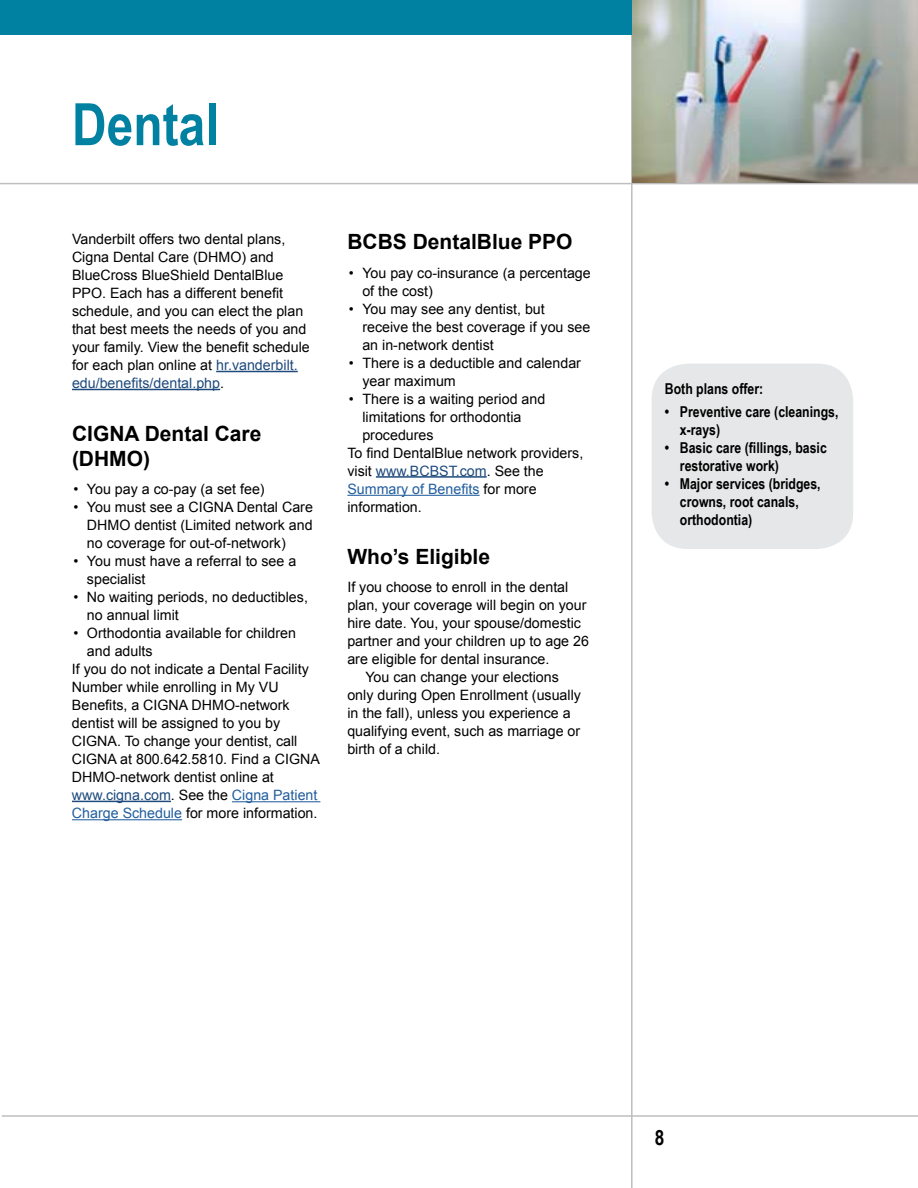
<style>
.page{position:relative;width:918px;height:1188px;background:#fff}
.page>*{position:absolute;margin:0;border:0;box-sizing:border-box;transform-origin:0 0}
.t1{font:700 58.5px "Arial Narrow";color:#0081a2}
.t2{font:700 21px/25.2px "Arial";color:#000}
.t3{font:700 21px "Arial Narrow";color:#000}
.t4{font:700 15px/18px "Arial Narrow";color:#000}
.t5{font:14.25px/18px "Arial";color:#000}
.t6{font:14.25px "Arial";color:#1e4a7d}
.t7{font:14.25px "Arial";color:#215e9e}
.s1{color:#1e4a7d}
.s2{color:#000}
.s3{color:#215e9e}
</style>
<div class="page">
<hr style="left:2px;top:1115px;width:916px;height:2px;background:#bcbec0">
<hr style="left:631px;top:0;width:2px;height:1188px;background:#bcbec0">
<hr style="left:0;top:183px;width:918px;height:1px;background:#bcbec0">
<div style="left:652px;top:364px;width:201px;height:185px;background:#e6e7e8;border-radius:36px"></div>
<hr style="left:216px;top:371px;width:82px;height:1px;background:#1e4a7d">
<hr style="left:72px;top:389px;width:148px;height:1px;background:#1e4a7d">
<hr style="left:72px;top:801px;width:99px;height:1px;background:#1e4a7d">
<hr style="left:232px;top:801px;width:88px;height:1px;background:#215e9e">
<hr style="left:72px;top:819px;width:110px;height:1px;background:#215e9e">
<hr style="left:376px;top:476px;width:111px;height:2px;background:#1e4a7d">
<hr style="left:347px;top:495px;width:133px;height:1px;background:#215e9e">
<div style="left:0;top:0;width:631px;height:35px;background:#0081a2"></div>
<img style="left:632px;top:0;width:286px;height:183px">
<h1 class="t1" style="left:72px;top:80px;width:148px">Dental</h1>
<p class="t5" style="left:72px;top:231px;width:239px">Vanderbilt offers two dental plans, Cigna Dental Care (DHMO) and BlueCross BlueShield DentalBlue PPO. Each has a different benefit schedule, and you can elect the plan that best meets the needs of you and your family. View the benefit schedule for each plan online at <span class="s1">hr.vanderbilt. edu/benefits/dental.php</span>.</p>
<h2 class="t2" style="left:72px;top:421px;width:191px">CIGNA Dental Care (DHMO)</h2>
<p class="t5" style="left:74px;top:480px;width:193px">• You pay a co-pay (a set fee)</p>
<p class="t5" style="left:87px;top:498px;width:227px;text-align:justify;text-indent:-13px">• You must see a CIGNA Dental Care DHMO dentist (Limited network and no coverage for out-of-network)</p>
<p class="t5" style="left:87px;top:552px;width:211px;text-indent:-13px">• You must have a referral to see a specialist</p>
<p class="t5" style="left:87px;top:588px;width:222px;text-indent:-13px">• No waiting periods, no deductibles, no annual limit</p>
<p class="t5" style="left:74px;top:624px;width:224px">• Orthodontia available for children</p>
<p class="t5" style="left:87px;top:642px;width:67px">and adults</p>
<p class="t5" style="left:72px;top:660px;width:238px">If you do not indicate a Dental Facility</p>
<p class="t5" style="left:72px;top:678px;width:208px">Number while enrolling in My VU</p>
<p class="t5" style="left:72px;top:696px;width:219px">Benefits, a CIGNA DHMO-network</p>
<p class="t5" style="left:72px;top:714px;width:210px">dentist will be assigned to you by</p>
<p class="t5" style="left:72px;top:732px;width:227px">CIGNA. To change your dentist, call</p>
<p class="t5" style="left:72px;top:750px;width:249px">CIGNA at 800.642.5810. Find a CIGNA</p>
<p class="t5" style="left:72px;top:768px;width:203px">DHMO-network dentist online at</p>
<p class="t6" style="left:72px;top:786px;width:247px">www.cigna.com<span class="s2">. See the</span> <span class="s3">Cigna Patient</span></p>
<p class="t5" style="left:72px;top:804px;width:247px"><span class="s3">Charge Schedule</span> for more information.</p>
<h2 class="t2" style="left:347px;top:230px;width:227px">BCBS DentalBlue PPO</h2>
<p class="t5" style="left:362px;top:264px;width:230px;text-indent:-13px">• You pay co-insurance (a percentage of the cost)</p>
<p class="t5" style="left:362px;top:300px;width:230px;text-indent:-13px">• You may see any dentist, but receive the best coverage if you see an in-network dentist</p>
<p class="t5" style="left:362px;top:354px;width:220px;text-indent:-13px">• There is a deductible and calendar year maximum</p>
<p class="t5" style="left:349px;top:390px;width:198px">• There is a waiting period and</p>
<p class="t5" style="left:362px;top:408px;width:161px">limitations for orthodontia</p>
<p class="t5" style="left:362px;top:426px;width:73px">procedures</p>
<p class="t5" style="left:347px;top:444px;width:238px">To find DentalBlue network providers,</p>
<p class="t6" style="left:347px;top:461px;width:198px"><span class="s2">visit</span> www.BCBST.com<span class="s2">. See the</span></p>
<p class="t7" style="left:347px;top:479px;width:191px">Summary of Benefits <span class="s2">for more</span></p>
<p class="t5" style="left:347px;top:498px;width:76px">information.</p>
<h2 class="t2" style="left:347px;top:545px;width:144px">Who’s Eligible</h2>
<p class="t5" style="left:347px;top:579px;width:223px">If you choose to enroll in the dental</p>
<p class="t5" style="left:347px;top:597px;width:241px">plan, your coverage will begin on your</p>
<p class="t5" style="left:347px;top:615px;width:235px">hire date. You, your spouse/domestic</p>
<p class="t5" style="left:347px;top:633px;width:243px">partner and your children up to age 26</p>
<p class="t5" style="left:347px;top:651px;width:203px">are eligible for dental insurance.</p>
<p class="t5" style="left:365px;top:669px;width:195px">You can change your elections</p>
<p class="t5" style="left:347px;top:687px;width:235px">only during Open Enrollment (usually</p>
<p class="t5" style="left:347px;top:705px;width:225px">in the fall), unless you experience a</p>
<p class="t5" style="left:347px;top:723px;width:234px">qualifying event, such as marriage or</p>
<p class="t5" style="left:347px;top:741px;width:94px">birth of a child.</p>
<p class="t4" style="left:665px;top:379px;width:100px">Both plans offer:</p>
<p class="t4" style="left:680px;top:402px;width:160px;text-indent:-15px">• Preventive care (cleanings, x-rays)</p>
<p class="t4" style="left:680px;top:438px;width:148px;text-indent:-15px">• Basic care (fillings, basic restorative work)</p>
<p class="t4" style="left:680px;top:474px;width:142px;text-indent:-15px">• Major services (bridges, crowns, root canals, orthodontia)</p>
<h2 class="t3" style="left:655px;top:1122px;width:11px">8</h2>
</div>
